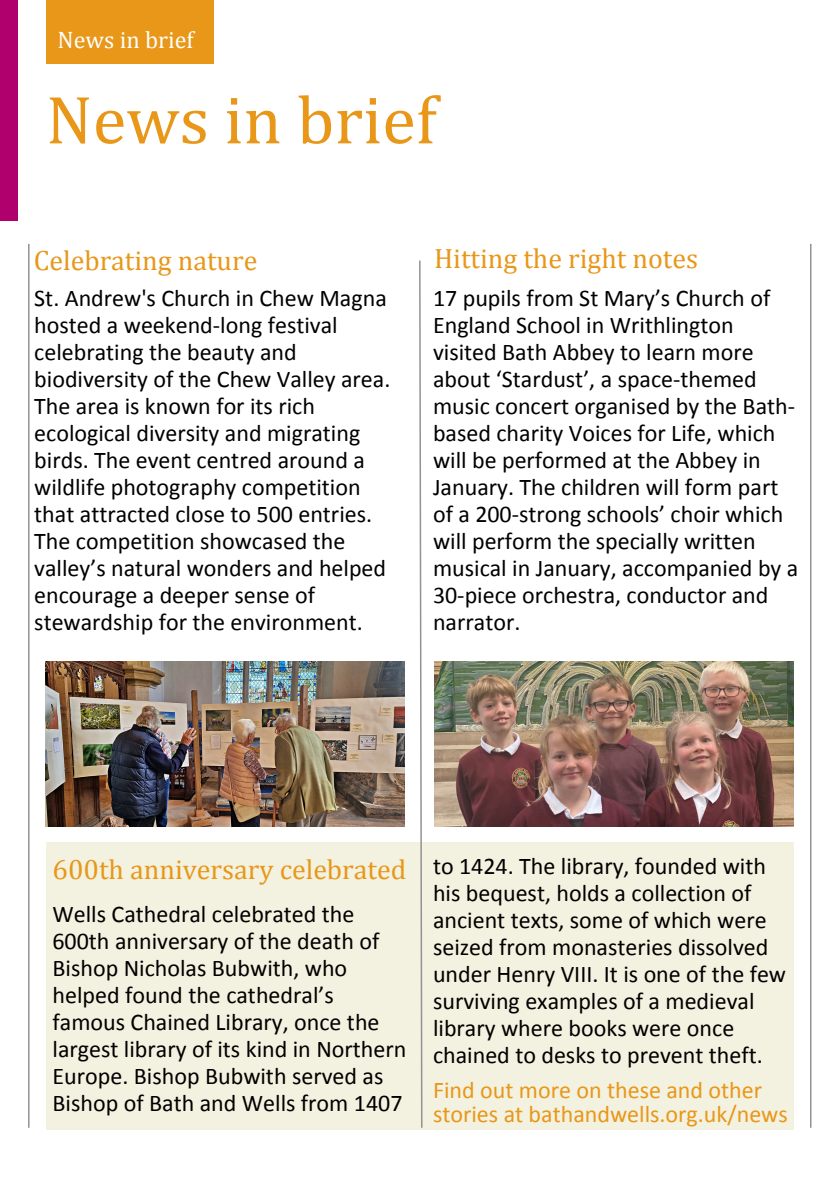
<style>
.page{position:relative;width:839px;height:1191px;background:#fff}
.page>*{position:absolute;margin:0;border:0;box-sizing:border-box;transform-origin:0 0}
.t1{font:68.8px "Cambria";color:#e89719}
.t2{font:28px "Cambria";color:#e89719}
.t3{font:24px/27px "Calibri";color:#000}
.t4{font:24px "Calibri";color:#e89719}
.t5{font:24px "Cambria";color:#fff}
</style>
<div class="page">
<div style="left:46px;top:842px;width:747px;height:287px;background:#f3f1df"></div>
<div style="left:46px;top:0;width:167px;height:63px;background:#e89719"></div>
<div style="left:0;top:0;width:18px;height:220px;background:#af006e"></div>
<hr style="left:28px;top:244px;width:2px;height:884px;background:#919293">
<svg style="left:419px;top:260px;width:4px;height:868px"></svg>
<hr style="left:810px;top:244px;width:1px;height:884px;background:#919293">
<img style="left:46px;top:661px;width:359px;height:166px">
<img style="left:434px;top:661px;width:359px;height:166px">
<h2 class="t5" style="left:58px;top:25px;width:138px">News in brief</h2>
<h2 class="t1" style="left:46px;top:78px;width:392px">News in brief</h2>
<p class="t2" style="left:34px;top:243px;width:225px">Celebrating nature</p>
<p class="t2" style="left:434px;top:242px;width:265px">Hitting the right notes</p>
<p class="t3" style="left:34px;top:286px;width:357px">St. Andrew's Church in Chew Magna hosted a weekend-long festival celebrating the beauty and biodiversity of the Chew Valley area.<br>The area is known for its rich ecological diversity and migrating birds. The event centred around a wildlife photography competition that attracted close to 500 entries.<br>The competition showcased the valley’s natural wonders and helped encourage a deeper sense of stewardship for the environment.</p>
<p class="t3" style="left:433px;top:286px;width:367px">17 pupils from St Mary’s Church of<br>England School in Writhlington visited Bath Abbey to learn more about ‘Stardust’, a space-themed music concert organised by the Bath&shy;based charity Voices for Life, which will be performed at the Abbey in<br>January. The children will form part of a 200-strong schools’ choir which will perform the specially written musical in January, accompanied by a<br>30-piece orchestra, conductor and narrator.</p>
<h2 class="t2" style="left:52px;top:853px;width:355px">600th anniversary celebrated</h2>
<p class="t3" style="left:52px;top:902px;width:355px">Wells Cathedral celebrated the<br>600th anniversary of the death of<br>Bishop Nicholas Bubwith, who helped found the cathedral’s famous Chained Library, once the largest library of its kind in Northern<br>Europe. Bishop Bubwith served as<br>Bishop of Bath and Wells from 1407</p>
<p class="t3" style="left:433px;top:854px;width:354px">to 1424. The library, founded with his bequest, holds a collection of ancient texts, some of which were seized from monasteries dissolved under Henry VIII. It is one of the few surviving examples of a medieval library where books were once chained to desks to prevent theft.</p>
<p class="t4" style="left:433px;top:1080px;width:330px">Find out more on these and other</p>
<p class="t4" style="left:433px;top:1104px;width:356px">stories at bathandwells.org.uk/news</p>
</div>
